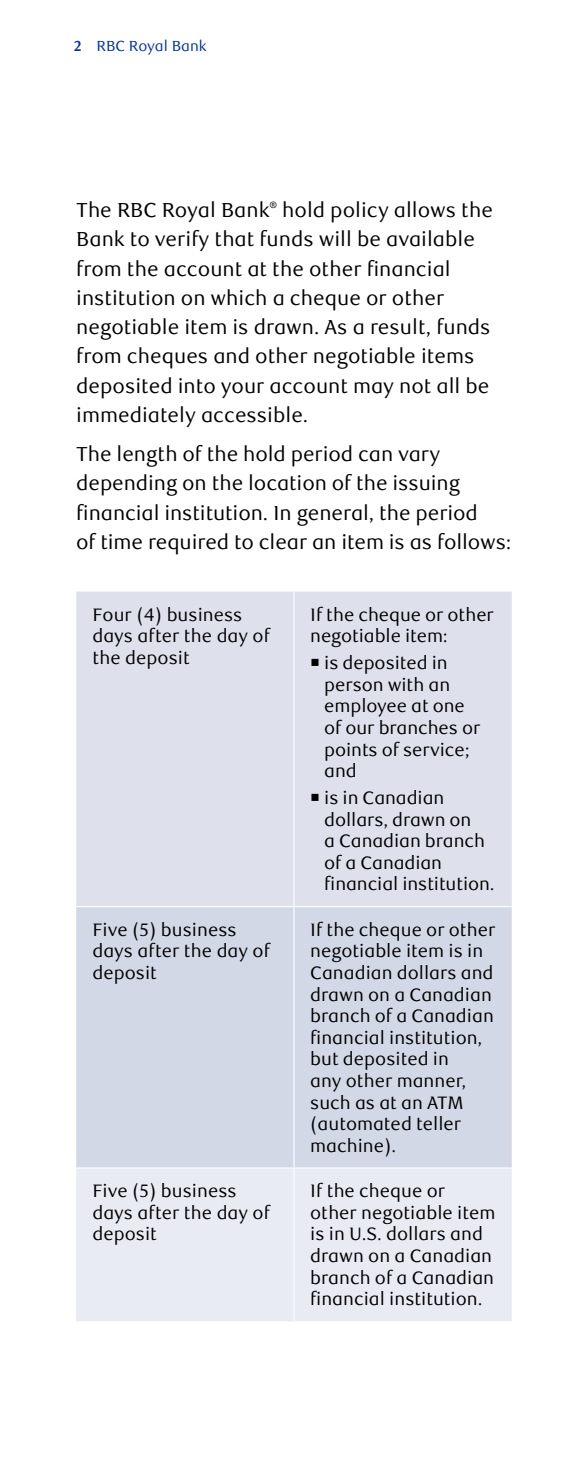
<style>
.page{position:relative;width:588px;height:1458px;background:#fff}
.page>*{position:absolute;margin:0;border:0;box-sizing:border-box;transform-origin:0 0}
.t1{font:20.25px/29.2px "RBC Text";color:#000}
.t2{font:18px/21.6px "RBC Text";color:#000}
.t3{font:14.62px "RBC Text";color:#0033a1}
.t4{font:9.22px "RBC Text";color:#000}
.s1{font-weight:700}
</style>
<div class="page">
<div style="left:76px;top:592px;width:435px;height:314px;background:#dee1ec"></div>
<div style="left:76px;top:907px;width:435px;height:260px;background:#d3d8e6"></div>
<div style="left:76px;top:1169px;width:435px;height:152px;background:#e8ebf2"></div>
<hr style="left:293px;top:592px;width:1px;height:314px;background:#fff">
<hr style="left:293px;top:907px;width:1px;height:260px;background:#fff">
<hr style="left:293px;top:1169px;width:1px;height:152px;background:#fff">
<p class="t3" style="left:74px;top:37px;width:134px"><span class="s1">2</span> RBC Royal Bank</p>
<p class="t1" style="left:76px;top:196px;width:195px">The RBC Royal Bank</p>
<p class="t4" style="left:269px;top:199px;width:9px">®</p>
<p class="t1" style="left:76px;top:196px;width:418px;text-indent:206px">hold policy allows the Bank to verify that funds will be available from the account at the other financial institution on which a cheque or other negotiable item is drawn. As a result, funds from cheques and other negotiable items deposited into your account may not all be immediately accessible.</p>
<p class="t1" style="left:76px;top:440px;width:436px">The length of the hold period can vary depending on the location of the issuing financial institution. In general, the period<br>of time required to clear an item is as follows:</p>
<p class="t2" style="left:92px;top:604px;width:179px">Four (4) business days after the day of the deposit</p>
<p class="t2" style="left:310px;top:604px;width:185px">If the cheque or other negotiable item:</p>
<p class="t2" style="left:324px;top:653px;width:157px;text-indent:-14px">○ is deposited in person with an employee at one of our branches or points of service; and</p>
<p class="t2" style="left:324px;top:787px;width:172px;text-indent:-14px">○ is in Canadian dollars, drawn on<br>a Canadian branch of a Canadian financial institution.</p>
<p class="t2" style="left:92px;top:919px;width:179px">Five (5) business days after the day of deposit</p>
<p class="t2" style="left:310px;top:919px;width:187px">If the cheque or other negotiable item is in<br>Canadian dollars and drawn on a Canadian branch of a Canadian financial institution, but deposited in<br>any other manner, such as at an ATM (automated teller machine).</p>
<p class="t2" style="left:92px;top:1181px;width:179px">Five (5) business days after the day of deposit</p>
<p class="t2" style="left:310px;top:1181px;width:186px">If the cheque or other negotiable item is in U.S. dollars and drawn on a Canadian branch of a Canadian financial institution.</p>
</div>
